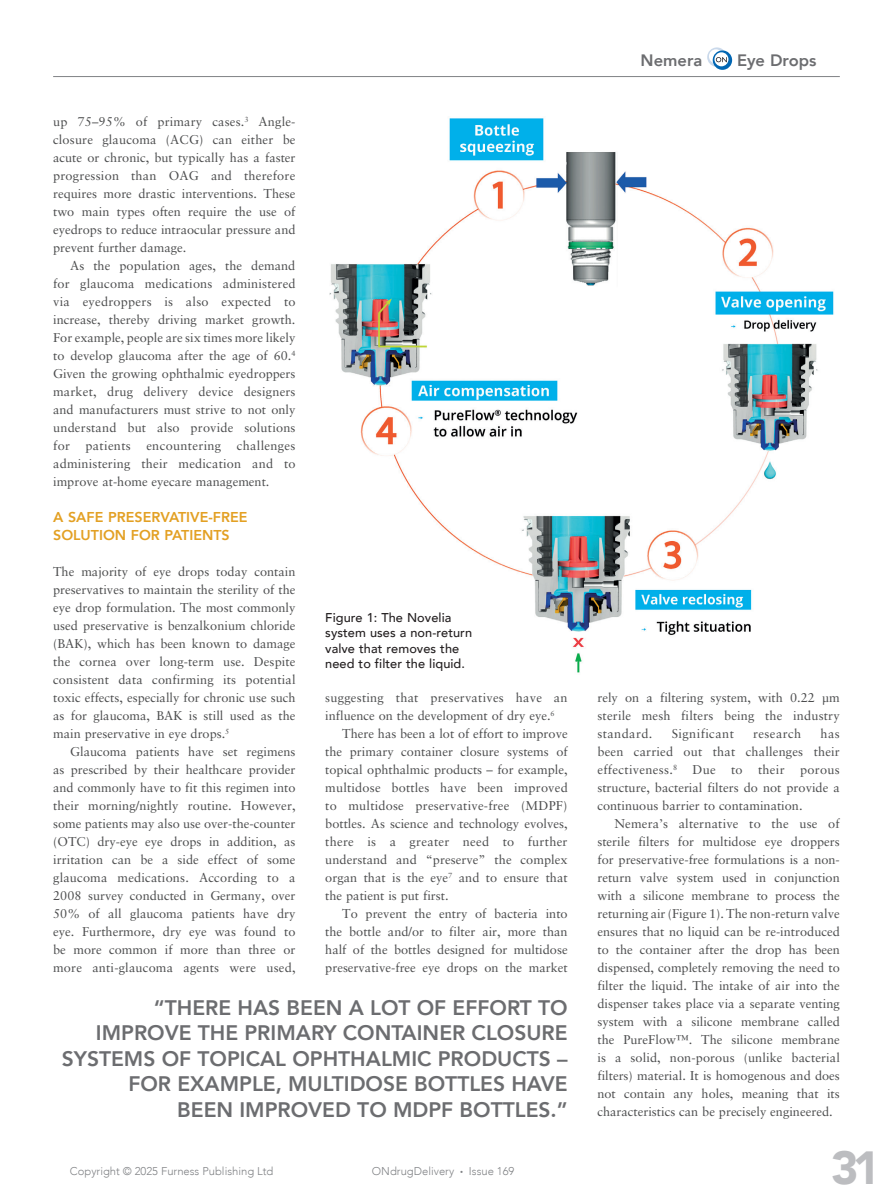
<style>
.page{position:relative;width:893px;height:1191px;background:#fff}
.page>*{position:absolute;margin:0;border:0;box-sizing:border-box;transform-origin:0 0}
.t1{font:900 46.35px "Avenir";color:#bcbdc0}
.MF_pullquote{font:800 21px/25.5px "Avenir";color:#6c6d70;text-align:right}
.t2{font:800 16.5px "Avenir";color:#6c6d70}
.MF_Xhead{font:800 14.25px/18px "Avenir";color:#e3a023}
.MF_body{font:12.75px/18px "Sabon LT Pro";color:#4b4c4d;text-align:justify}
.MF_body_no_indent{font:12.75px/18px "Sabon LT Pro";color:#4b4c4d;text-align:justify}
.MF_Captions{font:500 12.75px/15.3px "Avenir";letter-spacing:.005em;color:#231f20}
.MF_body-2{font:12.75px "Sabon LT Pro";letter-spacing:.03em;color:#4b4c4d}
.t3{font:300 11.25px "Avenir";color:#808285}
.s1{font-size:6px}
</style>
<div class="page">
<hr style="left:53px;top:76px;width:787px;height:1px;background:#808285">
<svg style="left:707px;top:47px;width:25px;height:23px"></svg>
<img style="left:330px;top:118px;width:504px;height:555px">
<p class="MF_body" style="left:53px;top:112px;width:244px">up 75–95% of primary cases.<sup>3</sup> Angle&shy;closure glaucoma (ACG) can either be acute or chronic, but typically has a faster progression than OAG and therefore requires more drastic interventions. These two main types often require the use of eyedrops to reduce intraocular pressure and prevent further damage.</p>
<p class="MF_body" style="left:53px;top:256px;width:244px;text-indent:17px">As the population ages, the demand for glaucoma medications administered via eyedroppers is also expected to increase, thereby driving market growth.<br>For example, people are six times more likely to develop glaucoma after the age of 60.<sup>4<br></sup>Given the growing ophthalmic eyedroppers market, drug delivery device designers and manufacturers must strive to not only understand but also provide solutions for patients encountering challenges administering their medication and to improve at-home eyecare management.</p>
<p class="MF_Xhead" style="left:53px;top:508px;width:196px">A SAFE PRESERVATIVE-FREE<br>SOLUTION FOR PATIENTS</p>
<p class="MF_body_no_indent" style="left:53px;top:562px;width:244px">The majority of eye drops today contain preservatives to maintain the sterility of the eye drop formulation. The most commonly used preservative is benzalkonium chloride (BAK), which has been known to damage the cornea over long-term use. Despite consistent data confirming its potential toxic effects, especially for chronic use such as for glaucoma, BAK is still used as the main preservative in eye drops.<sup>5</sup></p>
<p class="MF_body" style="left:53px;top:742px;width:244px;text-indent:17px">Glaucoma patients have set regimens as prescribed by their healthcare provider and commonly have to fit this regimen into their morning/nightly routine. However, some patients may also use over-the-counter (OTC) dry-eye eye drops in addition, as irritation can be a side effect of some glaucoma medications. According to a 2008 survey conducted in Germany, over 50% of all glaucoma patients have dry eye. Furthermore, dry eye was found to be more common if more than three or more anti-glaucoma agents were used,</p>
<p class="MF_Captions" style="left:325px;top:609px;width:148px">Figure 1: The Novelia system uses a non-return valve that removes the need to filter the liquid.</p>
<p class="MF_body" style="left:325px;top:688px;width:244px">suggesting that preservatives have an influence on the development of dry eye.<sup>6</sup></p>
<p class="MF_body" style="left:325px;top:724px;width:244px;text-indent:17px">There has been a lot of effort to improve the primary container closure systems of topical ophthalmic products – for example, multidose bottles have been improved to multidose preservative-free (MDPF) bottles. As science and technology evolves, there is a greater need to further understand and “preserve” the complex organ that is the eye<sup>7</sup> and to ensure that the patient is put first.</p>
<p class="MF_body" style="left:325px;top:904px;width:244px;text-indent:17px">To prevent the entry of bacteria into the bottle and/or to filter air, more than half of the bottles designed for multidose preservative-free eye drops on the market</p>
<p class="MF_pullquote" style="left:62px;top:994px;width:507px">“THERE HAS BEEN A LOT OF EFFORT TO IMPROVE THE PRIMARY CONTAINER CLOSURE SYSTEMS OF TOPICAL OPHTHALMIC PRODUCTS – FOR EXAMPLE, MULTIDOSE BOTTLES HAVE<br>BEEN IMPROVED TO MDPF BOTTLES.”</p>
<p class="t3" style="left:70px;top:1164px;width:205px">Copyright © 2025 Furness Publishing Ltd</p>
<p class="t3" style="left:372px;top:1164px;width:144px">ONdrugDelivery <span class="s1">•</span> Issue 169</p>
<p class="t2" style="left:641px;top:47px;width:63px">Nemera</p>
<p class="t2" style="left:737px;top:47px;width:81px">Eye Drops</p>
<p class="MF_body" style="left:597px;top:688px;width:244px">rely on a filtering system, with 0.22 μm sterile mesh filters being the industry standard.</p>
<p class="MF_body" style="left:597px;top:724px;width:244px;text-indent:223px">has been carried out that challenges their effectiveness.<sup>8</sup> Due to their porous structure, bacterial filters do not provide a continuous barrier to contamination.</p>
<p class="MF_body" style="left:597px;top:814px;width:244px;text-indent:17px">Nemera’s alternative to the use of sterile filters for multidose eye droppers for preservative-free formulations is a non&shy;return valve system used in conjunction with a silicone membrane to process the returning air (Figure 1). The non-return valve ensures that no liquid can be re-introduced to the container after the drop has been dispensed, completely removing the need to filter the liquid. The intake of air into the dispenser takes place via a separate venting system with a silicone membrane called the PureFlow™. The silicone membrane is a solid, non-porous (unlike bacterial filters) material. It is homogenous and does not contain any holes, meaning that its characteristics can be precisely engineered.</p>
<p class="MF_body-2" style="left:672px;top:726px;width:64px">Significant</p>
<p class="MF_body-2" style="left:753px;top:726px;width:50px">research</p>
<h1 class="t1" style="left:831px;top:1128px;width:50px">31</h1>
</div>
